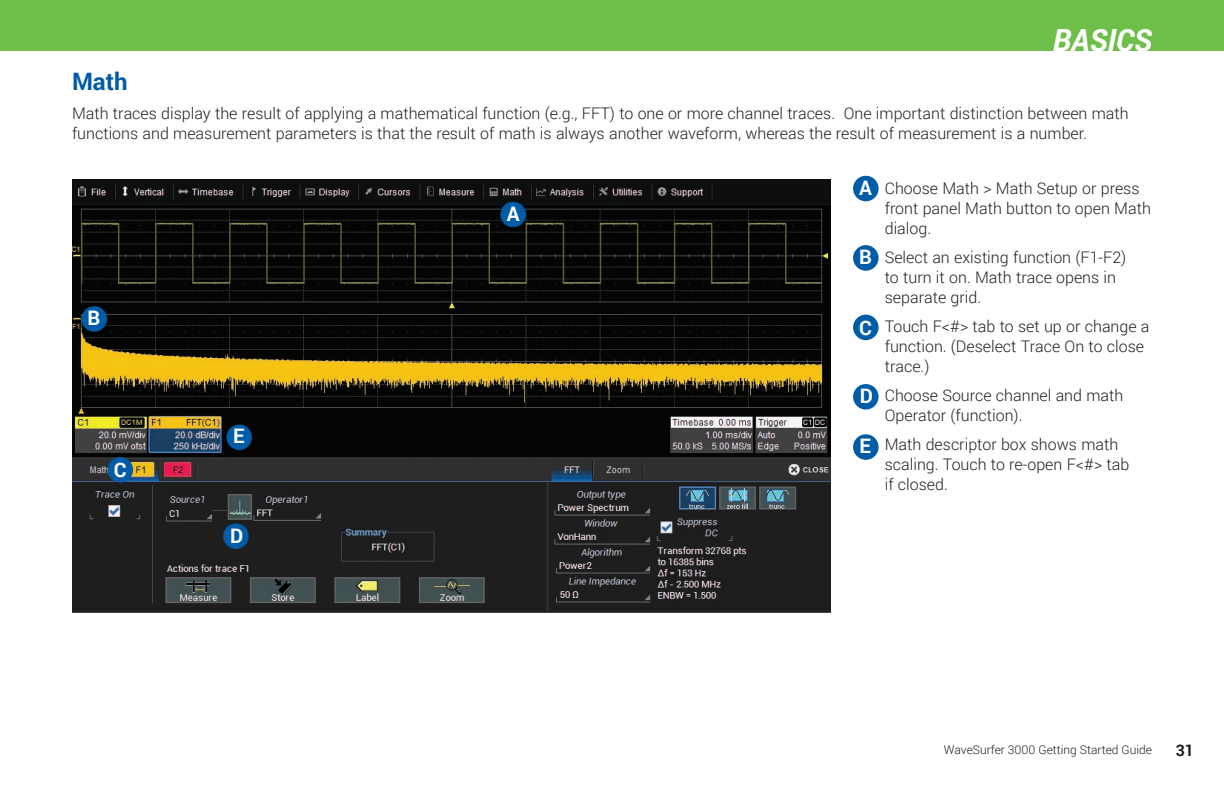
<style>
.page{position:relative;width:1224px;height:792px;background:#fff}
.page>*{position:absolute;margin:0;border:0;box-sizing:border-box;transform-origin:0 0}
.t1{font:italic 700 30.6px "Roboto";color:#fff}
.t2{font:700 24px "Roboto";color:#015ca7}
.t3{font:700 20px "Roboto";color:#fff}
.t4{font:300 16px/20px "Roboto";color:#231f20}
.t5{font:700 16px "Roboto";color:#231f20}
.t6{font:300 12px "Roboto";color:#231f20}
</style>
<div class="page">
<div style="left:0;top:0;width:1224px;height:51px;background:#6ebe4a"></div>
<img style="left:72px;top:180px;width:759px;height:433px">
<div style="left:853px;top:176px;width:26px;height:25px;background:#015ca7;border-radius:50%"></div>
<div style="left:853px;top:245px;width:26px;height:26px;background:#015ca7;border-radius:50%"></div>
<div style="left:853px;top:315px;width:26px;height:25px;background:#015ca7;border-radius:50%"></div>
<div style="left:853px;top:384px;width:26px;height:26px;background:#015ca7;border-radius:50%"></div>
<div style="left:853px;top:434px;width:26px;height:26px;background:#015ca7;border-radius:50%"></div>
<div style="left:500px;top:202px;width:26px;height:25px;background:#015ca7;border-radius:50%"></div>
<div style="left:82px;top:306px;width:25px;height:26px;background:#015ca7;border-radius:50%"></div>
<div style="left:108px;top:457px;width:25px;height:25px;background:#015ca7;border-radius:50%"></div>
<div style="left:223px;top:523px;width:26px;height:26px;background:#015ca7;border-radius:50%"></div>
<div style="left:226px;top:424px;width:26px;height:26px;background:#015ca7;border-radius:50%"></div>
<h1 class="t1" style="left:1053px;top:19px;width:101px">BASICS</h1>
<h2 class="t2" style="left:72px;top:65px;width:57px">Math</h2>
<p class="t4" style="left:72px;top:103px;width:1058px">Math traces display the result of applying a mathematical function (e.g., FFT) to one or more channel traces. One important distinction between math functions and measurement parameters is that the result of math is always another waveform, whereas the result of measurement is a number.</p>
<p class="t4" style="left:885px;top:178px;width:268px">Choose Math &gt; Math Setup or press front panel Math button to open Math dialog.</p>
<p class="t4" style="left:885px;top:247px;width:243px">Select an existing function (F1-F2) to turn it on. Math trace opens in separate grid.</p>
<p class="t4" style="left:885px;top:316px;width:266px">Touch F&lt;#&gt; tab to set up or change a function. (Deselect Trace On to close trace.)</p>
<p class="t4" style="left:885px;top:385px;width:240px">Choose Source channel and math<br>Operator (function).</p>
<p class="t4" style="left:885px;top:434px;width:246px">Math descriptor box shows math scaling. Touch to re-open F&lt;#&gt; tab if closed.</p>
<p class="t3" style="left:859px;top:174px;width:14px">A</p>
<p class="t3" style="left:507px;top:200px;width:14px">A</p>
<p class="t3" style="left:859px;top:243px;width:14px">B</p>
<p class="t3" style="left:88px;top:304px;width:14px">B</p>
<p class="t3" style="left:859px;top:313px;width:14px">C</p>
<p class="t3" style="left:860px;top:382px;width:15px">D</p>
<p class="t3" style="left:860px;top:432px;width:13px">E</p>
<p class="t3" style="left:233px;top:422px;width:13px">E</p>
<p class="t3" style="left:114px;top:456px;width:14px">C</p>
<p class="t3" style="left:230px;top:521px;width:15px">D</p>
<p class="t6" style="left:944px;top:741px;width:210px">WaveSurfer 3000 Getting Started Guide</p>
<p class="t5" style="left:1176px;top:739px;width:20px">31</p>
</div>
